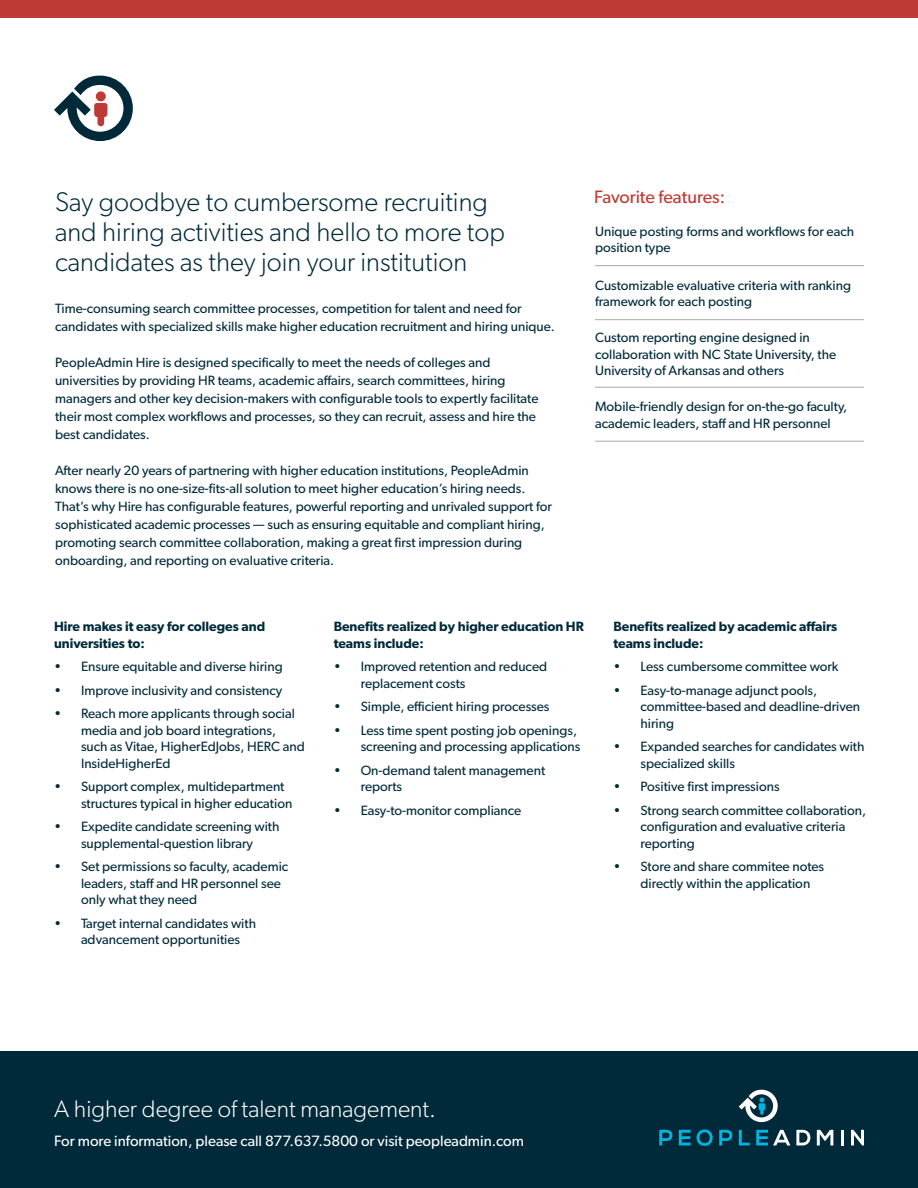
<style>
.page{position:relative;width:918px;height:1188px;background:#fff}
.page>*{position:absolute;margin:0;border:0;box-sizing:border-box;transform-origin:0 0}
.t1{font:300 27px/30px "Gibson";color:#002a3a}
.t2{font:300 24px "Gibson";color:#fff}
.t3{font:18px "Gibson";color:#be3a34}
.t4{font:15px "Gibson";color:#fff}
.t5{font:13.5px/16.5px "Gibson";color:#002a3a}
.t6{font:600 13.5px/16.5px "Gibson";color:#002a3a}
</style>
<div class="page">
<div style="left:0;top:1051px;width:918px;height:137px;background:#002a3a"></div>
<svg style="left:659px;top:1130px;width:32px;height:15px"></svg>
<svg style="left:697px;top:1130px;width:16px;height:16px"></svg>
<svg style="left:719px;top:1130px;width:31px;height:15px"></svg>
<svg style="left:756px;top:1130px;width:34px;height:15px"></svg>
<svg style="left:796px;top:1130px;width:14px;height:15px"></svg>
<svg style="left:817px;top:1130px;width:16px;height:15px"></svg>
<hr style="left:841px;top:1130px;width:3px;height:15px;background:#fff">
<svg style="left:851px;top:1130px;width:13px;height:15px"></svg>
<svg style="left:739px;top:1090px;width:39px;height:32px"></svg>
<div style="left:0;top:0;width:918px;height:18px;background:#be3a34"></div>
<svg style="left:54px;top:76px;width:79px;height:65px"></svg>
<hr style="left:595px;top:265px;width:269px;height:1px;background:#a6a8ab">
<hr style="left:595px;top:319px;width:269px;height:1px;background:#a6a8ab">
<hr style="left:595px;top:387px;width:269px;height:1px;background:#a6a8ab">
<hr style="left:595px;top:441px;width:269px;height:1px;background:#a6a8ab">
<h1 class="t1" style="left:55px;top:186px;width:451px">Say goodbye to cumbersome recruiting and hiring activities and hello to more top candidates as they join your institution</h1>
<p class="t5" style="left:55px;top:299px;width:501px;line-height:18px">Time-consuming search committee processes, competition for talent and need for candidates with specialized skills make higher education recruitment and hiring unique.</p>
<p class="t5" style="left:55px;top:353px;width:485px;line-height:18px">PeopleAdmin Hire is designed specifically to meet the needs of colleges and universities by providing HR teams, academic affairs, search committees, hiring managers and other key decision-makers with configurable tools to expertly facilitate their most complex workflows and processes, so they can recruit, assess and hire the best candidates.</p>
<p class="t5" style="left:55px;top:461px;width:498px;line-height:18px">After nearly 20 years of partnering with higher education institutions, PeopleAdmin knows there is no one-size-fits-all solution to meet higher education’s hiring needs.<br>That’s why Hire has configurable features, powerful reporting and unrivaled support for sophisticated academic processes — such as ensuring equitable and compliant hiring, promoting search committee collaboration, making a great first impression during onboarding, and reporting on evaluative criteria.</p>
<h3 class="t3" style="left:594px;top:186px;width:133px">Favorite features:</h3>
<p class="t5" style="left:595px;top:223px;width:261px">Unique posting forms and workflows for each position type</p>
<p class="t5" style="left:595px;top:277px;width:257px">Customizable evaluative criteria with ranking framework for each posting</p>
<p class="t5" style="left:595px;top:329px;width:243px">Custom reporting engine designed in collaboration with NC State University, the<br>University of Arkansas and others</p>
<p class="t5" style="left:595px;top:398px;width:254px">Mobile-friendly design for on-the-go faculty, academic leaders, staff and HR personnel</p>
<p class="t6" style="left:54px;top:618px;width:213px">Hire makes it easy for colleges and universities to:</p>
<p class="t5" style="left:54px;top:658px;width:230px">• Ensure equitable and diverse hiring</p>
<p class="t5" style="left:54px;top:682px;width:230px">• Improve inclusivity and consistency</p>
<p class="t5" style="left:81px;top:705px;width:225px;text-indent:-27px">• Reach more applicants through social media and job board integrations, such as Vitae, HigherEdJobs, HERC and<br>InsideHigherEd</p>
<p class="t5" style="left:81px;top:778px;width:213px;text-indent:-27px">• Support complex, multidepartment structures typical in higher education</p>
<p class="t5" style="left:54px;top:818px;width:227px;text-align:center">• Expedite candidate screening with supplemental-question library</p>
<p class="t5" style="left:81px;top:858px;width:209px;text-indent:-27px">• Set permissions so faculty, academic leaders, staff and HR personnel see only what they need</p>
<p class="t5" style="left:81px;top:915px;width:177px;text-indent:-27px">• Target internal candidates with advancement opportunities</p>
<p class="t6" style="left:334px;top:618px;width:252px">Benefits realized by higher education HR teams include:</p>
<p class="t5" style="left:361px;top:658px;width:188px;text-indent:-27px">• Improved retention and reduced replacement costs</p>
<p class="t5" style="left:334px;top:698px;width:217px">• Simple, efficient hiring processes</p>
<p class="t5" style="left:334px;top:722px;width:248px;text-align:right">• Less time spent posting job openings, screening and processing applications</p>
<p class="t5" style="left:361px;top:762px;width:186px;text-indent:-27px">• On-demand talent management reports</p>
<p class="t5" style="left:334px;top:802px;width:189px">• Easy-to-monitor compliance</p>
<p class="t6" style="left:613px;top:618px;width:225px">Benefits realized by academic affairs teams include:</p>
<p class="t5" style="left:613px;top:658px;width:227px">• Less cumbersome committee work</p>
<p class="t5" style="left:640px;top:682px;width:221px;text-indent:-27px">• Easy-to-manage adjunct pools, committee-based and deadline-driven hiring</p>
<p class="t5" style="left:640px;top:738px;width:226px;text-indent:-27px">• Expanded searches for candidates with specialized skills</p>
<p class="t5" style="left:613px;top:778px;width:168px">• Positive first impressions</p>
<p class="t5" style="left:640px;top:802px;width:227px;text-indent:-27px">• Strong search committee collaboration, configuration and evaluative criteria reporting</p>
<p class="t5" style="left:640px;top:858px;width:185px;text-indent:-27px">• Store and share commitee notes directly within the application</p>
<h2 class="t2" style="left:54px;top:1095px;width:384px">A higher degree of talent management.</h2>
<p class="t4" style="left:54px;top:1132px;width:472px">For more information, please call 877.637.5800 or visit peopleadmin.com</p>
</div>
